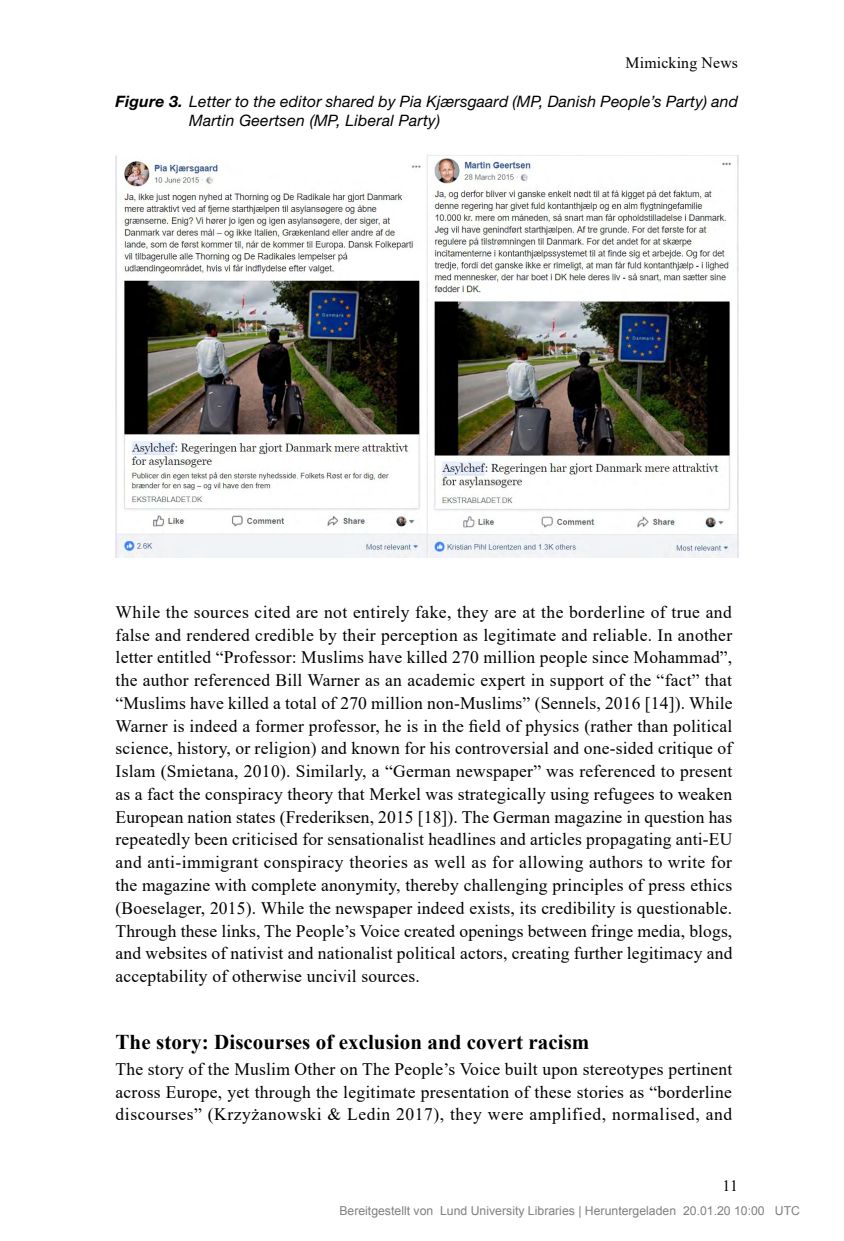
<style>
.page{position:relative;width:844px;height:1241px;background:#fff}
.page>*{position:absolute;margin:0;border:0;box-sizing:border-box;transform-origin:0 0}
.t1{font:700 21px "Times New Roman";color:#000}
.Brödtext_1{font:17.5px/22.8px "Times New Roman";letter-spacing:.02em;color:#000;text-align:justify}
.Tabellrubrik{font:italic 15.75px/19.2px "Helvetica Neue LT Pro";letter-spacing:.01em;color:#000}
.t2{font:15.75px "Times New Roman";letter-spacing:.01em;color:#000}
.t3{font:12.25px "Arial";color:#808080}
.s1{font-weight:700}
</style>
<div class="page">
<img style="left:116px;top:154px;width:621px;height:404px">
<p class="t2" style="left:625px;top:51px;width:114px">Mimicking News</p>
<p class="Tabellrubrik" style="left:189px;top:91px;width:550px;text-indent:-74px"><span class="s1">Figure 3.</span> Letter to the editor shared by Pia Kjærsgaard (MP, Danish People’s Party) and<br>Martin Geertsen (MP, Liberal Party)</p>
<p class="Brödtext_1" style="left:116px;top:600px;width:618px">While the sources cited are not entirely fake, they are at the borderline of true and false and rendered credible by their perception as legitimate and reliable. In another letter entitled “Professor: Muslims have killed 270 million people since Mohammad”, the author referenced Bill Warner as an academic expert in support of the “fact” that “Muslims have killed a total of 270 million non-Muslims” (Sennels, 2016 [14]). While Warner is indeed a former professor, he is in the field of physics (rather than political science, history, or religion) and known for his controversial and one-sided critique of Islam (Smietana, 2010). Similarly, a “German newspaper” was referenced to present as a fact the conspiracy theory that Merkel was strategically using refugees to weaken European nation states (Frederiksen, 2015 [18]). The German magazine in question has repeatedly been criticised for sensationalist headlines and articles propagating anti-EU and anti-immigrant conspiracy theories as well as for allowing authors to write for the magazine with complete anonymity, thereby challenging principles of press ethics (Boeselager, 2015). While the newspaper indeed exists, its credibility is questionable.<br>Through these links, The People’s Voice created openings between fringe media, blogs, and websites of nativist and nationalist political actors, creating further legitimacy and acceptability of otherwise uncivil sources.</p>
<h3 class="t1" style="left:116px;top:1026px;width:475px">The story: Discourses of exclusion and covert racism</h3>
<p class="Brödtext_1" style="left:116px;top:1056px;width:618px">The story of the Muslim Other on The People’s Voice built upon stereotypes pertinent across Europe, yet through the legitimate presentation of these stories as “borderline discourses” (Krzyżanowski &amp; Ledin 2017), they were amplified, normalised, and</p>
<p class="t2" style="left:722px;top:1174px;width:17px">11</p>
<p class="t3" style="left:339px;top:1205px;width:462px">Bereitgestellt von Lund University Libraries | Heruntergeladen 20.01.20 10:00 UTC</p>
</div>
